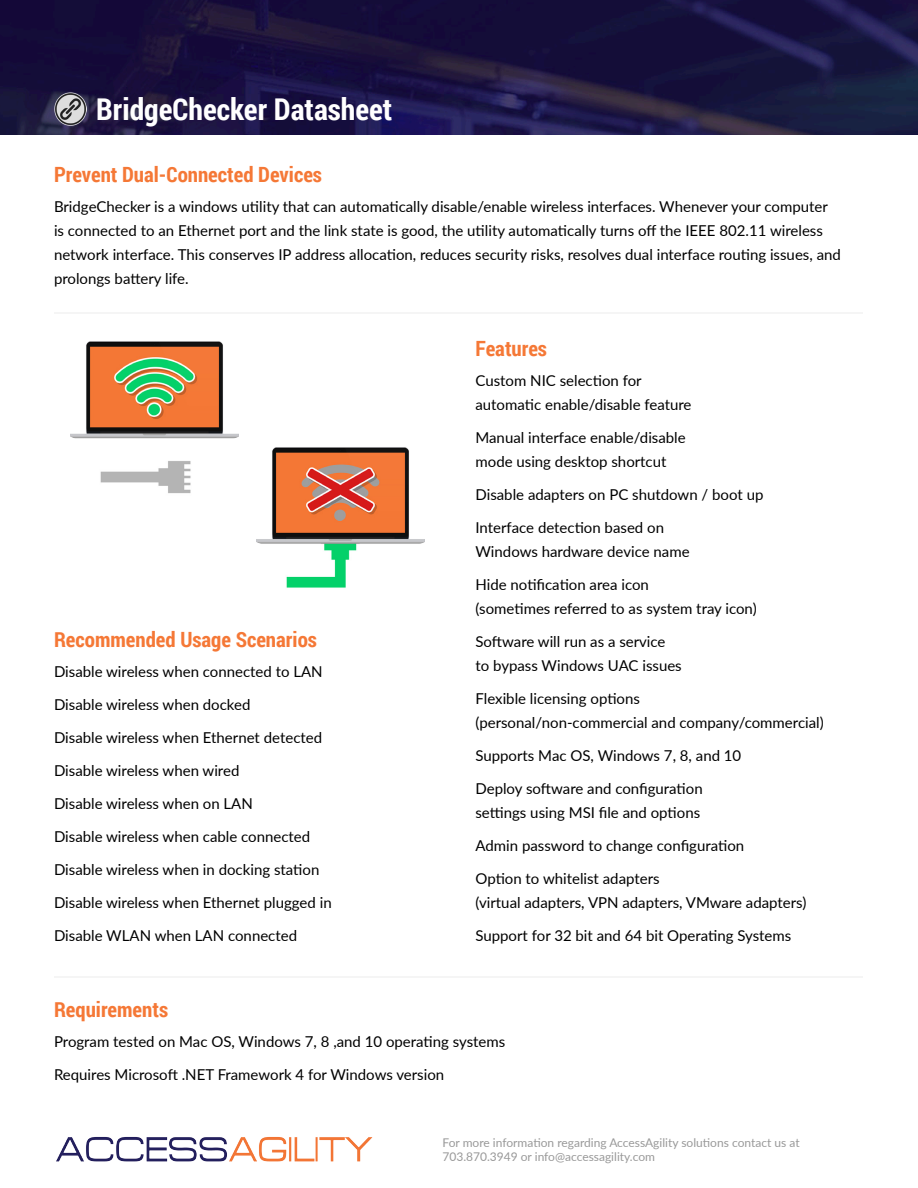
<style>
.page{position:relative;width:918px;height:1188px;background:#fff}
.page>*{position:absolute;margin:0;border:0;box-sizing:border-box;transform-origin:0 0}
.Page_Header{font:700 30px "Roboto Condensed";color:#fff}
.subheader_page{font:700 21px "Roboto Condensed";color:#f57836}
.Paragraph_Style_1{font:15px/24px "Lato";color:#000}
.t1{font:12px/14.4px "Lato";color:#999}
</style>
<div class="page">
<img style="left:0;top:0;width:918px;height:135px">
<img style="left:56px;top:1136px;width:317px;height:26px">
<img style="left:54px;top:92px;width:33px;height:33px">
<img style="left:70px;top:341px;width:168px;height:153px">
<img style="left:256px;top:447px;width:168px;height:141px">
<hr style="left:55px;top:976px;width:808px;height:2px;background:#f5f5f5">
<hr style="left:55px;top:312px;width:808px;height:1px;background:#f5f5f5">
<p class="Page_Header" style="left:96px;top:88px;width:298px">BridgeChecker Datasheet</p>
<p class="subheader_page" style="left:54px;top:160px;width:270px">Prevent Dual-Connected Devices</p>
<p class="Paragraph_Style_1" style="left:54px;top:194px;width:788px">BridgeChecker is a windows utility that can automatically disable/enable wireless interfaces. Whenever your computer is connected to an Ethernet port and the link state is good, the utility automatically turns off the IEEE 802.11 wireless network interface. This conserves IP address allocation, reduces security risks, resolves dual interface routing issues, and prolongs battery life.</p>
<p class="subheader_page" style="left:54px;top:625px;width:265px">Recommended Usage Scenarios</p>
<p class="Paragraph_Style_1" style="left:54px;top:659px;width:270px">Disable wireless when connected to LAN</p>
<p class="Paragraph_Style_1" style="left:54px;top:692px;width:198px">Disable wireless when docked</p>
<p class="Paragraph_Style_1" style="left:54px;top:725px;width:270px">Disable wireless when Ethernet detected</p>
<p class="Paragraph_Style_1" style="left:54px;top:758px;width:187px">Disable wireless when wired</p>
<p class="Paragraph_Style_1" style="left:54px;top:791px;width:200px">Disable wireless when on LAN</p>
<p class="Paragraph_Style_1" style="left:54px;top:824px;width:258px">Disable wireless when cable connected</p>
<p class="Paragraph_Style_1" style="left:54px;top:857px;width:267px">Disable wireless when in docking station</p>
<p class="Paragraph_Style_1" style="left:54px;top:890px;width:279px">Disable wireless when Ethernet plugged in</p>
<p class="Paragraph_Style_1" style="left:54px;top:923px;width:245px">Disable WLAN when LAN connected</p>
<p class="subheader_page" style="left:476px;top:334px;width:73px">Features</p>
<p class="Paragraph_Style_1" style="left:476px;top:368px;width:218px">Custom NIC selection for automatic enable/disable feature</p>
<p class="Paragraph_Style_1" style="left:476px;top:425px;width:212px">Manual interface enable/disable mode using desktop shortcut</p>
<p class="Paragraph_Style_1" style="left:476px;top:482px;width:289px">Disable adapters on PC shutdown / boot up</p>
<p class="Paragraph_Style_1" style="left:476px;top:515px;width:216px">Interface detection based on<br>Windows hardware device name</p>
<p class="Paragraph_Style_1" style="left:476px;top:572px;width:283px">Hide notification area icon<br>(sometimes referred to as system tray icon)</p>
<p class="Paragraph_Style_1" style="left:476px;top:629px;width:208px">Software will run as a service to bypass Windows UAC issues</p>
<p class="Paragraph_Style_1" style="left:476px;top:686px;width:350px">Flexible licensing options<br>(personal/non-commercial and company/commercial)</p>
<p class="Paragraph_Style_1" style="left:476px;top:743px;width:267px">Supports Mac OS, Windows 7, 8, and 10</p>
<p class="Paragraph_Style_1" style="left:476px;top:776px;width:229px">Deploy software and configuration settings using MSI file and options</p>
<p class="Paragraph_Style_1" style="left:476px;top:833px;width:270px">Admin password to change configuration</p>
<p class="Paragraph_Style_1" style="left:476px;top:866px;width:332px">Option to whitelist adapters<br>(virtual adapters, VPN adapters, VMware adapters)</p>
<p class="Paragraph_Style_1" style="left:476px;top:923px;width:317px">Support for 32 bit and 64 bit Operating Systems</p>
<p class="subheader_page" style="left:54px;top:995px;width:116px">Requirements</p>
<p class="Paragraph_Style_1" style="left:54px;top:1029px;width:453px">Program tested on Mac OS, Windows 7, 8 ,and 10 operating systems</p>
<p class="Paragraph_Style_1" style="left:54px;top:1062px;width:392px">Requires Microsoft .NET Framework 4 for Windows version</p>
<p class="t1" style="left:442px;top:1135px;width:359px">For more information regarding AccessAgility solutions contact us at<br>703.870.3949 or info@accessagility.com</p>
</div>
